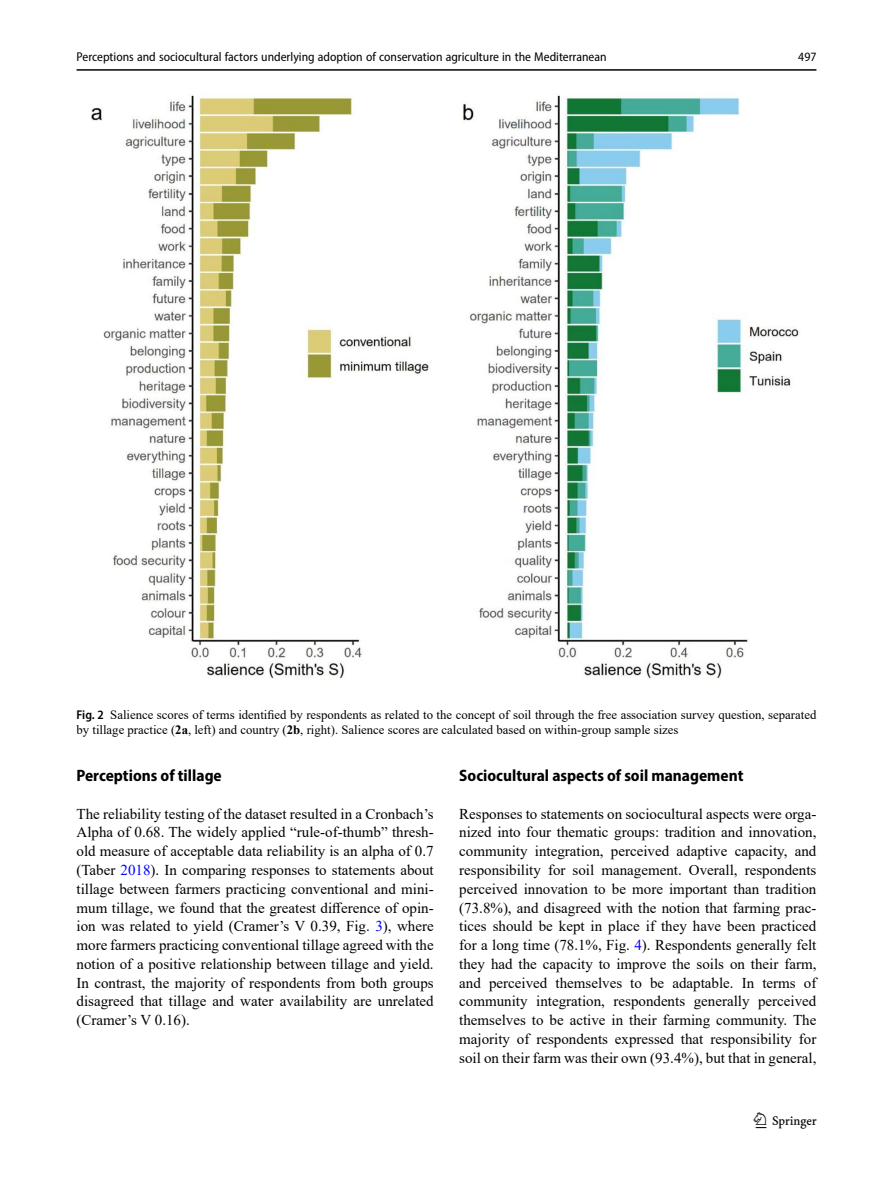
<style>
.page{position:relative;width:893px;height:1187px;background:#fff}
.page>*{position:absolute;margin:0;border:0;box-sizing:border-box;transform-origin:0 0}
.t1{font:22.5px "Springnew";color:#000}
.Head_2{font:700 semi-condensed 16.5px "Myriad Pro";color:#000}
.Body_Text{font:15px/18.8px "Times New Roman";color:#000;text-align:justify}
.Figure_Caption{font:12.75px/15px "Times New Roman";color:#000}
.t2{font:semi-condensed 12.75px "Myriad Pro";color:#000}
.s1{font-family:"Myriad Pro";font-weight:600;font-stretch:semi-condensed}
.s2{font-weight:700}
.s3{color:#00f}
</style>
<div class="page">
<hr style="left:77px;top:69px;width:739px;height:2px;background:#000">
<img style="left:91px;top:95px;width:708px;height:584px">
<p class="t2" style="left:77px;top:49px;width:532px">Perceptions and sociocultural factors underlying adoption of conservation agriculture in the Mediterranean</p>
<p class="t2" style="left:798px;top:49px;width:20px">497</p>
<p class="Figure_Caption" style="left:77px;top:706px;width:741px"><span class="s1">Fig. 2</span> Salience scores of terms identified by respondents as related to the concept of soil through the free association survey question, separated by tillage practice (<span class="s2">2a</span>, left) and country (<span class="s2">2b</span>, right). Salience scores are calculated based on within-group sample sizes</p>
<p class="Head_2" style="left:77px;top:765px;width:147px">Perceptions of tillage</p>
<p class="Body_Text" style="left:77px;top:803px;width:359px">The reliability testing of the dataset resulted in a Cronbach’s Alpha of 0.68. The widely applied “rule-of-thumb” thresh&shy;old measure of acceptable data reliability is an alpha of 0.7 (Taber <span class="s3">2018</span>). In comparing responses to statements about tillage between farmers practicing conventional and mini&shy;mum tillage, we found that the greatest difference of opin&shy;ion was related to yield (Cramer’s V 0.39, Fig. <span class="s3">3</span>), where more farmers practicing conventional tillage agreed with the notion of a positive relationship between tillage and yield.<br>In contrast, the majority of respondents from both groups disagreed that tillage and water availability are unrelated (Cramer’s V 0.16).</p>
<p class="Head_2" style="left:459px;top:765px;width:286px">Sociocultural aspects of soil management</p>
<p class="Body_Text" style="left:459px;top:803px;width:359px">Responses to statements on sociocultural aspects were orga&shy;nized into four thematic groups: tradition and innovation, community integration, perceived adaptive capacity, and responsibility for soil management. Overall, respondents perceived innovation to be more important than tradition (73.8%), and disagreed with the notion that farming prac&shy;tices should be kept in place if they have been practiced for a long time (78.1%, Fig. <span class="s3">4</span>). Respondents generally felt they had the capacity to improve the soils on their farm, and perceived themselves to be adaptable. In terms of community integration, respondents generally perceived themselves to be active in their farming community. The majority of respondents expressed that responsibility for soil on their farm was their own (93.4%), but that in general,</p>
<h1 class="t1" style="left:756px;top:1107px;width:63px">1 3</h1>
</div>
